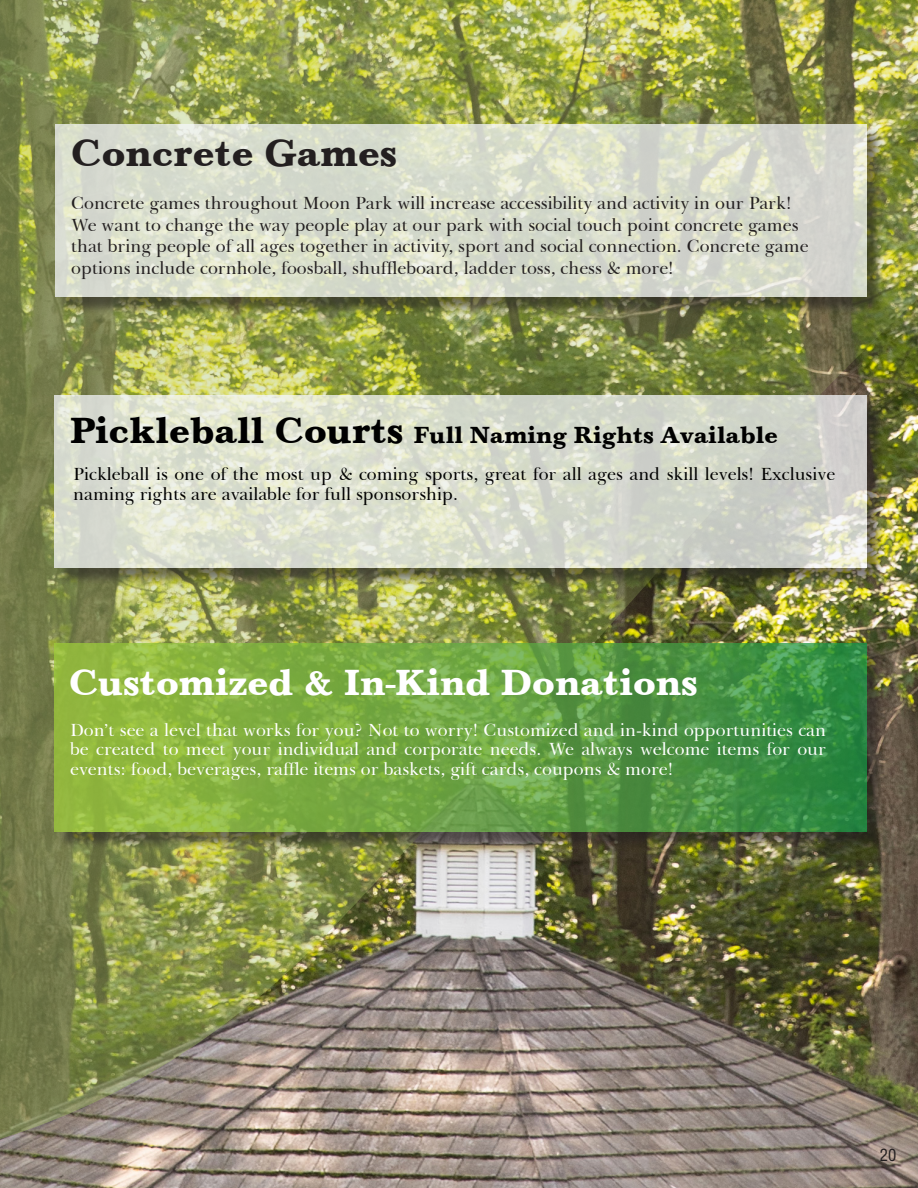
<style>
.page{position:relative;width:918px;height:1188px;background:#fff}
.page>*{position:absolute;margin:0;border:0;box-sizing:border-box;transform-origin:0 0}
.t1{font:39px "Baskerville";color:#231f20}
.t2{font:37.5px "Baskerville";color:#fff}
.t3{font:24px "Baskerville";color:#000}
.t4{font:18px/21.6px "Baskerville BT";color:#231f20}
.t5{font:18px/19.5px "Baskerville BT";color:#fff;text-align:justify}
.t6{font:18px/19.5px "Baskerville BT";color:#000}
.t7{font:condensed 16.5px "Helvetica";color:#231f20}
.s1{font-size:37.5px}
</style>
<div class="page">
<img style="left:0;top:0;width:918px;height:1184px">
<div style="left:57px;top:127px;width:828px;height:188px;background:#231f20;opacity:.75"></div>
<svg style="left:55px;top:124px;width:811px;height:173px;background:#d9ddcd"></svg>
<div style="left:56px;top:398px;width:829px;height:188px;background:#231f20;opacity:.75"></div>
<svg style="left:54px;top:395px;width:812px;height:173px;background:#d9dcce"></svg>
<div style="left:56px;top:646px;width:829px;height:204px;background:#231f20;opacity:.75"></div>
<svg style="left:54px;top:644px;width:812px;height:188px;background:#6aa343"></svg>
<p class="t1" style="left:71px;top:130px;width:327px">Concrete Games</p>
<p class="t4" style="left:71px;top:192px;width:739px">Concrete games throughout Moon Park will increase accessibility and activity in our Park!<br>We want to change the way people play at our park with social touch point concrete games that bring people of all ages together in activity, sport and social connection. Concrete game options include cornhole, foosball, shuffleboard, ladder toss, chess &amp; more!</p>
<p class="t3" style="left:70px;top:421px;width:709px"><span class="s1">Pickleball Courts</span> Full Naming Rights Available</p>
<p class="t6" style="left:73px;top:464px;width:764px">Pickleball is one of the most up &amp; coming sports, great for all ages and skill levels! Exclusive naming rights are available for full sponsorship.</p>
<p class="t2" style="left:69px;top:660px;width:630px">Customized &amp; In-Kind Donations</p>
<p class="t5" style="left:70px;top:720px;width:758px">Don’t see a level that works for you? Not to worry! Customized and in-kind opportunities can be created to meet your individual and corporate needs. We always welcome items for our events: food, beverages, raffle items or baskets, gift cards, coupons &amp; more!</p>
<p class="t7" style="left:880px;top:1145px;width:18px">20</p>
</div>
